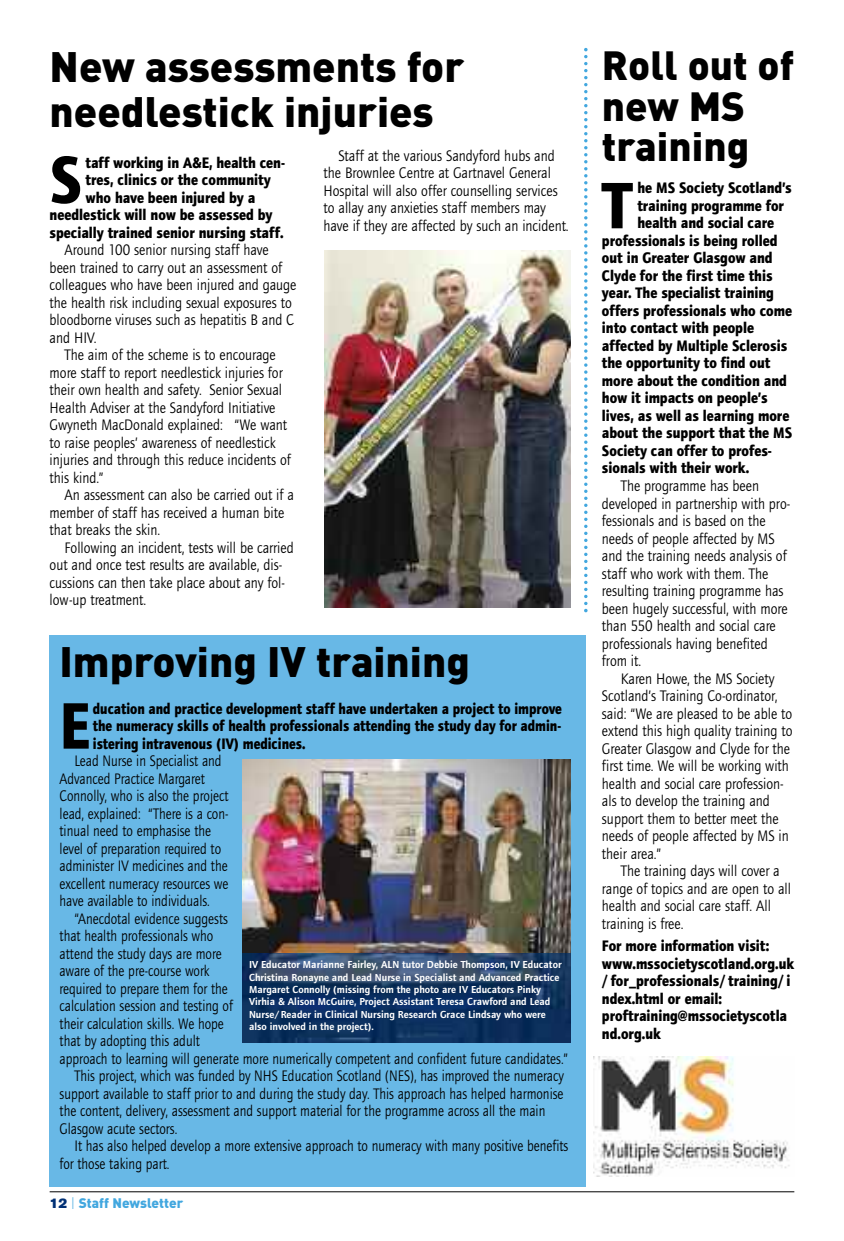
<style>
.page{position:relative;width:844px;height:1241px;background:#fff}
.page>*{position:absolute;margin:0;border:0;box-sizing:border-box;transform-origin:0 0}
.t1{font:700 67.9px "Foundry Journal";color:#000;scale:.9 1}
.t2{font:700 67.9px "Foundry Journal";color:#000;scale:.86 1}
.t3{font:900 42px/45.5px "DIN";color:#000}
.t4{font:900 40.25px/40.2px "DIN";color:#000}
.t5{font:15.75px/17.5px "Foundry Journal";color:#000;scale:.9 1}
.t6{font:15.75px/17.5px "Foundry Journal";color:#000;scale:.86 1}
.t7{font:700 15.75px/17.5px "Foundry Journal";color:#000;scale:.9 1}
.t8{font:700 15.75px/17.5px "Foundry Journal";color:#000;text-align:justify;scale:.86 1}
.t9{font:900 13.65px "DIN";color:#42a7df}
.t10{font:600 10.5px/12.2px "Foundry Journal";color:#fff}
.s1{font-family:"Akzidenz Grotesk BE Super";font-weight:400;color:#003075}
.s2{font-weight:300}
</style>
<div class="page">
<div style="left:50px;top:635px;width:535px;height:551px;background:#68b8e6"></div>
<hr style="left:50px;top:1191px;width:744px;height:1px;background:#000">
<img style="left:324px;top:250px;width:246px;height:357px">
<img style="left:593px;top:1056px;width:197px;height:120px">
<svg style="left:584px;top:48px;width:3px;height:564px"></svg>
<img style="left:242px;top:759px;width:328px;height:193px">
<img style="left:242px;top:952px;width:328px;height:90px">
<h2 class="t3" style="left:50px;top:42px;width:416px">New assessments for needlestick injuries</h2>
<h3 class="t4" style="left:601px;top:44px;width:194px">Roll out of new MS training</h3>
<h1 class="t1" style="left:601px;top:165px;width:35px">T</h1>
<p class="t7" style="left:637px;top:179px;width:173px">he MS Society Scotland’s</p>
<p class="t5" style="left:323px;top:146px;width:274px;text-indent:15px">Staff at the various Sandyford hubs and the Brownlee Centre at Gartnavel General Hospital will also offer counselling services to allay any anxieties staff members may have if they are affected by such an incident.</p>
<h1 class="t1" style="left:50px;top:139px;width:38px">S</h1>
<p class="t7" style="left:85px;top:153px;width:223px">taff working in A&amp;E, health cen-</p>
<p class="t7" style="left:85px;top:171px;width:207px">tres, clinics or the community</p>
<p class="t7" style="left:85px;top:188px;width:190px">who have been injured by a</p>
<p class="t7" style="left:50px;top:206px;width:249px">needlestick will now be assessed by</p>
<p class="t7" style="left:50px;top:223px;width:261px">specially trained senior nursing staff.</p>
<p class="t5" style="left:50px;top:241px;width:275px;text-indent:15px">Around 100 senior nursing staff have been trained to carry out an assessment of colleagues who have been injured and gauge the health risk including sexual exposures to bloodborne viruses such as hepatitis B and C and HIV.</p>
<p class="t5" style="left:50px;top:346px;width:269px;text-indent:15px">The aim of the scheme is to encourage more staff to report needlestick injuries for their own health and safety. Senior Sexual Health Adviser at the Sandyford Initiative Gwyneth MacDonald explained: “We want to raise peoples’ awareness of needlestick injuries and through this reduce incidents of this kind.”</p>
<p class="t5" style="left:50px;top:486px;width:273px;text-indent:15px">An assessment can also be carried out if a member of staff has received a human bite that breaks the skin.</p>
<p class="t5" style="left:50px;top:538px;width:273px;text-indent:15px">Following an incident, tests will be carried out and once test results are available, dis&shy;cussions can then take place about any fol&shy;low-up treatment.</p>
<p class="t7" style="left:637px;top:196px;width:164px">training programme for</p>
<p class="t7" style="left:637px;top:214px;width:153px">health and social care</p>
<p class="t7" style="left:601px;top:231px;width:197px">professionals is being rolled</p>
<p class="t7" style="left:601px;top:249px;width:191px">out in Greater Glasgow and</p>
<p class="t7" style="left:601px;top:266px;width:191px">Clyde for the first time this</p>
<p class="t7" style="left:601px;top:284px;width:193px">year. The specialist training</p>
<p class="t7" style="left:601px;top:301px;width:213px">offers professionals who come</p>
<p class="t7" style="left:601px;top:319px;width:170px">into contact with people</p>
<p class="t7" style="left:601px;top:336px;width:207px">affected by Multiple Sclerosis</p>
<p class="t7" style="left:601px;top:354px;width:189px">the opportunity to find out</p>
<p class="t7" style="left:601px;top:371px;width:207px">more about the condition and</p>
<p class="t7" style="left:601px;top:389px;width:185px">how it impacts on people’s</p>
<p class="t7" style="left:601px;top:406px;width:210px">lives, as well as learning more</p>
<p class="t7" style="left:601px;top:424px;width:213px">about the support that the MS</p>
<p class="t7" style="left:601px;top:441px;width:190px">Society can offer to profes-</p>
<p class="t7" style="left:601px;top:459px;width:165px">sionals with their work.</p>
<p class="t5" style="left:601px;top:476px;width:211px;text-indent:19px">The programme has been developed in partnership with pro&shy;fessionals and is based on the needs of people affected by MS and the training needs analysis of staff who work with them. The resulting training programme has been hugely successful, with more than 550 health and social care professionals having benefited from it.</p>
<p class="t5" style="left:601px;top:669px;width:213px;text-indent:19px">Karen Howe, the MS Society<br>Scotland’s Training Co-ordinator, said: “We are pleased to be able to extend this high quality training to<br>Greater Glasgow and Clyde for the first time. We will be working with health and social care profession&shy;als to develop the training and support them to better meet the needs of people affected by MS in their area.”</p>
<p class="t5" style="left:601px;top:861px;width:211px;text-indent:19px">The training days will cover a range of topics and are open to all health and social care staff. All training is free.</p>
<p class="t7" style="left:601px;top:936px;width:215px">For more information visit: www.mssocietyscotland.org.uk /for_professionals/training/i ndex.html or email: proftraining@mssocietyscotla nd.org.uk</p>
<h2 class="t3" style="left:60px;top:638px;width:412px">Improving IV training</h2>
<h1 class="t2" style="left:60px;top:685px;width:36px">E</h1>
<p class="t8" style="left:93px;top:699px;width:547px">ducation and practice development staff have undertaken a project to improve the numeracy skills of health professionals attending the study day for admin&shy;istering intravenous (IV) medicines.</p>
<p class="t6" style="left:60px;top:751px;width:198px;text-indent:15px">Lead Nurse in Specialist and<br>Advanced Practice Margaret<br>Connolly, who is also the project lead, explained: “There is a con&shy;tinual need to emphasise the level of preparation required to administer IV medicines and the excellent numeracy resources we have available to individuals.</p>
<p class="t6" style="left:74px;top:909px;width:180px">“Anecdotal evidence suggests</p>
<p class="t6" style="left:60px;top:926px;width:180px">that health professionals who</p>
<p class="t6" style="left:60px;top:944px;width:190px">attend the study days are more</p>
<p class="t6" style="left:60px;top:961px;width:176px">aware of the pre-course work</p>
<p class="t6" style="left:60px;top:979px;width:197px">required to prepare them for the</p>
<p class="t6" style="left:60px;top:996px;width:203px">calculation session and testing of</p>
<p class="t6" style="left:60px;top:1014px;width:192px">their calculation skills. We hope</p>
<p class="t6" style="left:60px;top:1031px;width:165px">that by adopting this adult</p>
<p class="t6" style="left:60px;top:1049px;width:592px">approach to learning will generate more numerically competent and confident future candidates.”</p>
<p class="t6" style="left:74px;top:1066px;width:570px">This project, which was funded by NHS Education Scotland (NES), has improved the numeracy</p>
<p class="t6" style="left:60px;top:1084px;width:587px">support available to staff prior to and during the study day. This approach has helped harmonise</p>
<p class="t6" style="left:60px;top:1101px;width:566px">the content, delivery, assessment and support material for the programme across all the main</p>
<p class="t6" style="left:60px;top:1119px;width:138px">Glasgow acute sectors.</p>
<p class="t6" style="left:74px;top:1136px;width:575px">It has also helped develop a more extensive approach to numeracy with many positive benefits</p>
<p class="t6" style="left:60px;top:1154px;width:129px">for those taking part.</p>
<p class="t10" style="left:249px;top:959px;width:314px">IV Educator Marianne Fairley, ALN tutor Debbie Thompson, IV Educator Christina Ronayne and Lead Nurse in Specialist and Advanced Practice Margaret Connolly (missing from the photo are IV Educators Pinky Virhia &amp; Alison McGuire, Project Assistant Teresa Crawford and Lead Nurse/Reader in Clinical Nursing Research Grace Lindsay who were also involved in the project).</p>
<p class="t9" style="left:50px;top:1195px;width:135px"><span class="s1">12</span> <span class="s2">|</span> Staff Newsletter</p>
</div>
